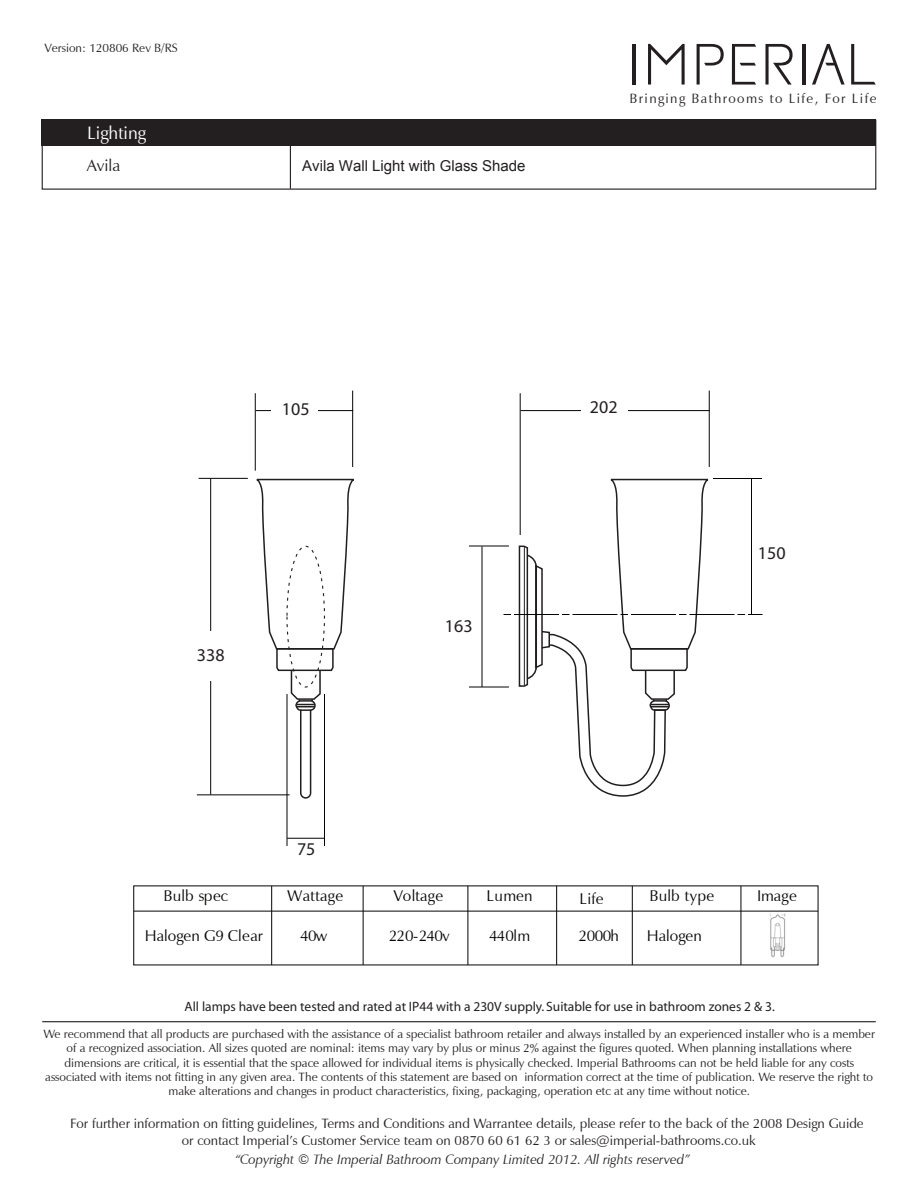
<style>
.page{position:relative;width:918px;height:1188px;background:#fff}
.page>*{position:absolute;margin:0;border:0;box-sizing:border-box;transform-origin:0 0}
.t1{font:18px "Myriad";color:#231f20}
.t2{font:18px "Zapf Humanist 601 BT";color:#fff}
.t3{font:16.5px "Zapf Humanist 601 BT";color:#231f20}
.t4{font:15.6px "Zapf Humanist 601 BT";color:#050504}
.t5{font:15.6px "Zapf Humanist 601 BT";letter-spacing:.025em;color:#050504}
.t6{font:15px "Arial";color:#231f20}
.t7{font:13.5px/16.2px "Zapf Humanist 601 BT";color:#231f20;text-align:center}
.t8{font:13.5px "Myriad";color:#231f20}
.t9{font:italic 13.5px "Zapf Humanist 601 BT";color:#231f20}
.t10{font:13.5px "Zapf Humanist 601 BT";letter-spacing:.1em;color:#231f20}
.t11{font:12px/14.4px "Zapf Humanist 601 BT";color:#231f20;text-align:center}
</style>
<div class="page">
<hr style="left:42px;top:1021px;width:834px;height:1px;background:#231f20">
<hr style="left:290px;top:139px;width:1px;height:50px;background:#231f20">
<div style="left:42px;top:119px;width:834px;height:27px;background:#231f20"></div>
<hr style="left:633px;top:44px;width:3px;height:41px;background:#231f20">
<svg style="left:648px;top:44px;width:37px;height:41px"></svg>
<hr style="left:802px;top:44px;width:3px;height:41px;background:#231f20">
<svg style="left:851px;top:44px;width:25px;height:41px"></svg>
<svg style="left:765px;top:44px;width:28px;height:41px"></svg>
<svg style="left:697px;top:44px;width:27px;height:41px"></svg>
<svg style="left:732px;top:44px;width:24px;height:41px"></svg>
<svg style="left:812px;top:44px;width:33px;height:41px"></svg>
<hr style="left:256px;top:410px;width:97px;height:1px;background:#040503">
<div style="left:272px;top:396px;width:46px;height:29px;background:#fff"></div>
<hr style="left:255px;top:393px;width:1px;height:78px;background:#040503">
<hr style="left:352px;top:391px;width:1px;height:76px;background:#040503">
<hr style="left:521px;top:410px;width:189px;height:1px;background:#040503">
<div style="left:581px;top:396px;width:46px;height:29px;background:#fff"></div>
<hr style="left:520px;top:393px;width:1px;height:142px;background:#040503">
<hr style="left:709px;top:391px;width:1px;height:76px;background:#040503">
<hr style="left:197px;top:794px;width:93px;height:1px;background:#040503">
<hr style="left:199px;top:478px;width:49px;height:1px;background:#040503">
<hr style="left:210px;top:478px;width:1px;height:317px;background:#040503">
<div style="left:192px;top:631px;width:36px;height:50px;background:#fff"></div>
<div style="left:650px;top:700px;width:20px;height:11px;border:2px solid #211e1e;border-radius:5px"></div>
<svg style="left:255px;top:480px;width:99px;height:319px"></svg>
<svg style="left:542px;top:707px;width:125px;height:259px"></svg>
<svg style="left:504px;top:480px;width:259px;height:227px"></svg>
<hr style="left:713px;top:478px;width:49px;height:1px;background:#040503">
<hr style="left:751px;top:479px;width:1px;height:136px;background:#040503">
<hr style="left:469px;top:546px;width:40px;height:1px;background:#040503">
<hr style="left:469px;top:687px;width:40px;height:1px;background:#040503">
<hr style="left:482px;top:546px;width:1px;height:141px;background:#040503">
<div style="left:286px;top:546px;width:39px;height:142px;border:1px dashed #231f20;border-radius:50%"></div>
<hr style="left:324px;top:694px;width:1px;height:152px;background:#040503">
<hr style="left:287px;top:694px;width:1px;height:152px;background:#040503">
<hr style="left:287px;top:838px;width:38px;height:1px;background:#040503">
<hr style="left:134px;top:911px;width:684px;height:1px;background:#050504">
<hr style="left:271px;top:886px;width:1px;height:79px;background:#050504">
<hr style="left:363px;top:886px;width:1px;height:79px;background:#050504">
<hr style="left:468px;top:886px;width:1px;height:79px;background:#050504">
<hr style="left:556px;top:886px;width:1px;height:79px;background:#050504">
<hr style="left:632px;top:886px;width:1px;height:79px;background:#050504">
<hr style="left:741px;top:886px;width:1px;height:79px;background:#050504">
<img style="left:770px;top:914px;width:16px;height:43px">
<p class="t11" style="left:44px;top:41px;width:135px">Version: 120806 Rev B/RS</p>
<h1 class="t2" style="left:87px;top:122px;width:61px">Lighting</h1>
<h2 class="t3" style="left:87px;top:155px;width:35px">Avila</h2>
<p class="t6" style="left:302px;top:156px;width:225px">Avila Wall Light with Glass Shade</p>
<p class="t10" style="left:629px;top:90px;width:249px">Bringing Bathrooms to Life, For Life</p>
<h1 class="t1" style="left:282px;top:400px;width:29px">105</h1>
<h1 class="t1" style="left:590px;top:398px;width:29px">202</h1>
<h1 class="t1" style="left:197px;top:646px;width:29px">338</h1>
<h1 class="t1" style="left:297px;top:840px;width:20px">75</h1>
<h1 class="t1" style="left:445px;top:617px;width:29px">163</h1>
<h1 class="t1" style="left:758px;top:544px;width:29px">150</h1>
<h3 class="t4" style="left:163px;top:886px;width:66px">Bulb spec</h3>
<h3 class="t5" style="left:287px;top:886px;width:58px">Wattage</h3>
<h3 class="t4" style="left:394px;top:886px;width:51px">Voltage</h3>
<h3 class="t4" style="left:487px;top:886px;width:47px">Lumen</h3>
<h3 class="t4" style="left:580px;top:889px;width:25px">Life</h3>
<h3 class="t5" style="left:649px;top:886px;width:66px">Bulb type</h3>
<h3 class="t4" style="left:757px;top:886px;width:41px">Image</h3>
<h3 class="t4" style="left:145px;top:926px;width:120px">Halogen G9 Clear</h3>
<h3 class="t4" style="left:300px;top:926px;width:29px">40w</h3>
<h3 class="t4" style="left:389px;top:926px;width:62px">220-240v</h3>
<h3 class="t4" style="left:489px;top:926px;width:43px">440lm</h3>
<h3 class="t4" style="left:578px;top:926px;width:42px">2000h</h3>
<h3 class="t4" style="left:647px;top:926px;width:56px">Halogen</h3>
<p class="t8" style="left:185px;top:999px;width:592px">All lamps have been tested and rated at IP44 with a 230V supply. Suitable for use in bathroom zones 2 &amp; 3.</p>
<p class="t11" style="left:43px;top:1027px;width:833px">We recommend that all products are purchased with the assistance of a specialist bathroom retailer and always installed by an experienced installer who is a member of a recognized association. All sizes quoted are nominal: items may vary by plus or minus 2% against the figures quoted. When planning installations where dimensions are critical, it is essential that the space allowed for individual items is physically checked. Imperial Bathrooms can not be held liable for any costs associated with items not fitting in any given area. The contents of this statement are based on information correct at the time of publication. We reserve the right to make alterations and changes in product characteristics, fixing, packaging, operation etc at any time without notice.</p>
<p class="t7" style="left:70px;top:1116px;width:795px">For further information on fitting guidelines, Terms and Conditions and Warrantee details, please refer to the back of the 2008 Design Guide or contact Imperial’s Customer Service team on 0870 60 61 62 3 or sales@imperial-bathrooms.co.uk</p>
<p class="t9" style="left:235px;top:1151px;width:457px">“Copyright © The Imperial Bathroom Company Limited 2012. All rights reserved”</p>
</div>
